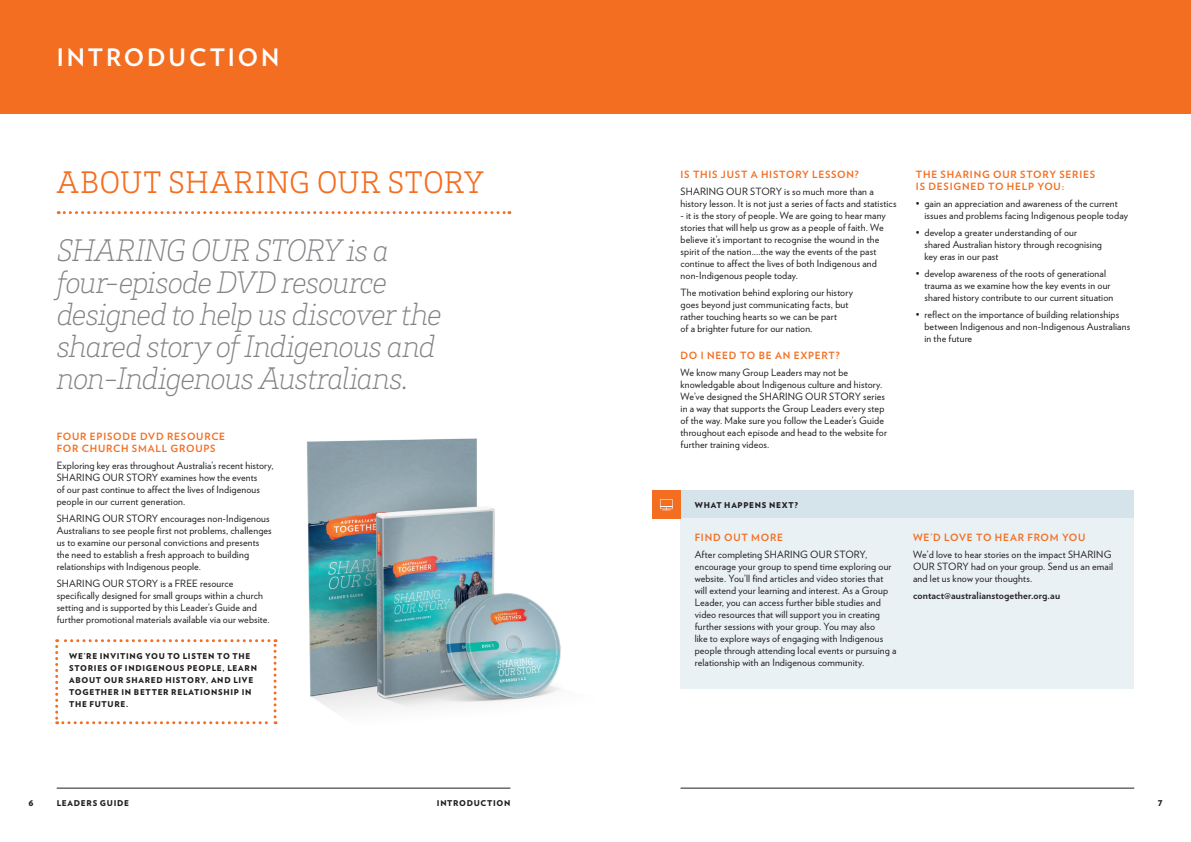
<style>
.page{position:relative;width:1191px;height:842px;background:#fff}
.page>*{position:absolute;margin:0;border:0;box-sizing:border-box;transform-origin:0 0}
.t1{font:italic 200 32px/32px "Brix Slab";letter-spacing:-.04em;color:#808285}
.t2{font:300 32px "Brix Slab";letter-spacing:.01em;color:#f36e21}
.t3{font:700 24px "Verlag";letter-spacing:.12em;color:#fff}
.t4{font:10px/12px "Verlag";letter-spacing:.01em;color:#231f20}
.t5{font:700 10px/12px "Verlag";letter-spacing:.075em;color:#f36e21}
.t6{font:700 10px "Verlag";letter-spacing:.01em;color:#231f20}
.t7{font:900 8px/12px "Verlag";letter-spacing:.09em;color:#231f20}
</style>
<div class="page">
<div style="left:0;top:0;width:595px;height:113px;background:#f36e21"></div>
<div style="left:595px;top:0;width:596px;height:113px;background:#f36e21"></div>
<svg style="left:58px;top:211px;width:452px;height:3px"></svg>
<img style="left:229px;top:438px;width:332px;height:287px">
<div style="left:680px;top:490px;width:454px;height:29px;background:#d5e3ea"></div>
<div style="left:680px;top:519px;width:454px;height:170px;background:#eaf1f5"></div>
<div style="left:652px;top:490px;width:28px;height:29px;background:#f36e21"></div>
<svg style="left:660px;top:499px;width:13px;height:12px"></svg>
<svg style="left:55px;top:639px;width:221px;height:85px"></svg>
<hr style="left:57px;top:788px;width:453px;height:1px;background:#231f20">
<hr style="left:680px;top:788px;width:454px;height:1px;background:#231f20">
<h2 class="t3" style="left:57px;top:39px;width:224px">INTRODUCTION</h2>
<h1 class="t2" style="left:57px;top:162px;width:428px">ABOUT SHARING OUR STORY</h1>
<h1 class="t1" style="left:57px;top:233px;width:387px">SHARING OUR STORY is a four-episode DVD resource designed to help us discover the shared story of Indigenous and non-Indigenous Australians.</h1>
<p class="t5" style="left:57px;top:430px;width:170px">FOUR EPISODE DVD RESOURCE<br>FOR CHURCH SMALL GROUPS</p>
<p class="t4" style="left:57px;top:459px;width:218px">Exploring key eras throughout Australia’s recent history, SHARING OUR STORY examines how the events<br>of our past continue to affect the lives of Indigenous people in our current generation.</p>
<p class="t4" style="left:57px;top:512px;width:216px">SHARING OUR STORY encourages non-Indigenous Australians to see people first not problems, challenges us to examine our personal convictions and presents the need to establish a fresh approach to building relationships with Indigenous people.</p>
<p class="t4" style="left:57px;top:577px;width:214px">SHARING OUR STORY is a FREE resource specifically designed for small groups within a church setting and is supported by this Leader’s Guide and further promotional materials available via our website.</p>
<p class="t7" style="left:69px;top:649px;width:189px">WE’RE INVITING YOU TO LISTEN TO THE<br>STORIES OF INDIGENOUS PEOPLE, LEARN<br>ABOUT OUR SHARED HISTORY, AND LIVE<br>TOGETHER IN BETTER RELATIONSHIP IN<br>THE FUTURE.</p>
<p class="t5" style="left:680px;top:168px;width:180px">IS THIS JUST A HISTORY LESSON?</p>
<p class="t4" style="left:680px;top:185px;width:217px">SHARING OUR STORY is so much more than a history lesson. It is not just a series of facts and statistics</p>
<p class="t4" style="left:680px;top:209px;width:207px">- it is the story of people. We are going to hear many stories that will help us grow as a people of faith. We believe it’s important to recognise the wound in the spirit of the nation....the way the events of the past continue to affect the lives of both Indigenous and non-Indigenous people today.</p>
<p class="t4" style="left:680px;top:286px;width:174px">The motivation behind exploring our history goes beyond just communicating facts, but rather touching hearts so we can be part<br>of a brighter future for our nation.</p>
<p class="t5" style="left:680px;top:349px;width:161px">DO I NEED TO BE AN EXPERT?</p>
<p class="t4" style="left:680px;top:366px;width:208px">We know many Group Leaders may not be knowledgable about Indigenous culture and history.<br>We’ve designed the SHARING OUR STORY series in a way that supports the Group Leaders every step of the way. Make sure you follow the Leader’s Guide throughout each episode and head to the website for further training videos.</p>
<p class="t5" style="left:916px;top:168px;width:181px">THE SHARING OUR STORY SERIES<br>IS DESIGNED TO HELP YOU:</p>
<p class="t4" style="left:924px;top:197px;width:205px;text-indent:-8px">• gain an appreciation and awareness of the current issues and problems facing Indigenous people today</p>
<p class="t4" style="left:924px;top:226px;width:179px;text-indent:-8px">• develop a greater understanding of our shared Australian history through recognising key eras in our past</p>
<p class="t4" style="left:924px;top:267px;width:190px;text-indent:-8px">• develop awareness of the roots of generational trauma as we examine how the key events in our shared history contribute to our current situation</p>
<p class="t4" style="left:924px;top:308px;width:207px;text-indent:-8px">• reflect on the importance of building relationships between Indigenous and non-Indigenous Australians in the future</p>
<p class="t7" style="left:694px;top:498px;width:105px">WHAT HAPPENS NEXT?</p>
<p class="t5" style="left:694px;top:531px;width:90px">FIND OUT MORE</p>
<p class="t4" style="left:694px;top:548px;width:203px">After completing SHARING OUR STORY, encourage your group to spend time exploring our website. You’ll find articles and video stories that will extend your learning and interest. As a Group Leader, you can access further bible studies and video resources that will support you in creating further sessions with your group. You may also<br>like to explore ways of engaging with Indigenous people through attending local events or pursuing a relationship with an Indigenous community.</p>
<p class="t5" style="left:913px;top:531px;width:174px">WE’D LOVE TO HEAR FROM YOU</p>
<p class="t4" style="left:913px;top:548px;width:202px">We’d love to hear stories on the impact SHARING<br>OUR STORY had on your group. Send us an email and let us know your thoughts.</p>
<p class="t6" style="left:913px;top:587px;width:148px">contact@australianstogether.org.au</p>
<p class="t7" style="left:28px;top:796px;width:7px">6</p>
<p class="t7" style="left:57px;top:796px;width:74px">LEADERS GUIDE</p>
<p class="t7" style="left:1157px;top:796px;width:6px">7</p>
<p class="t7" style="left:437px;top:796px;width:75px">INTRODUCTION</p>
</div>
